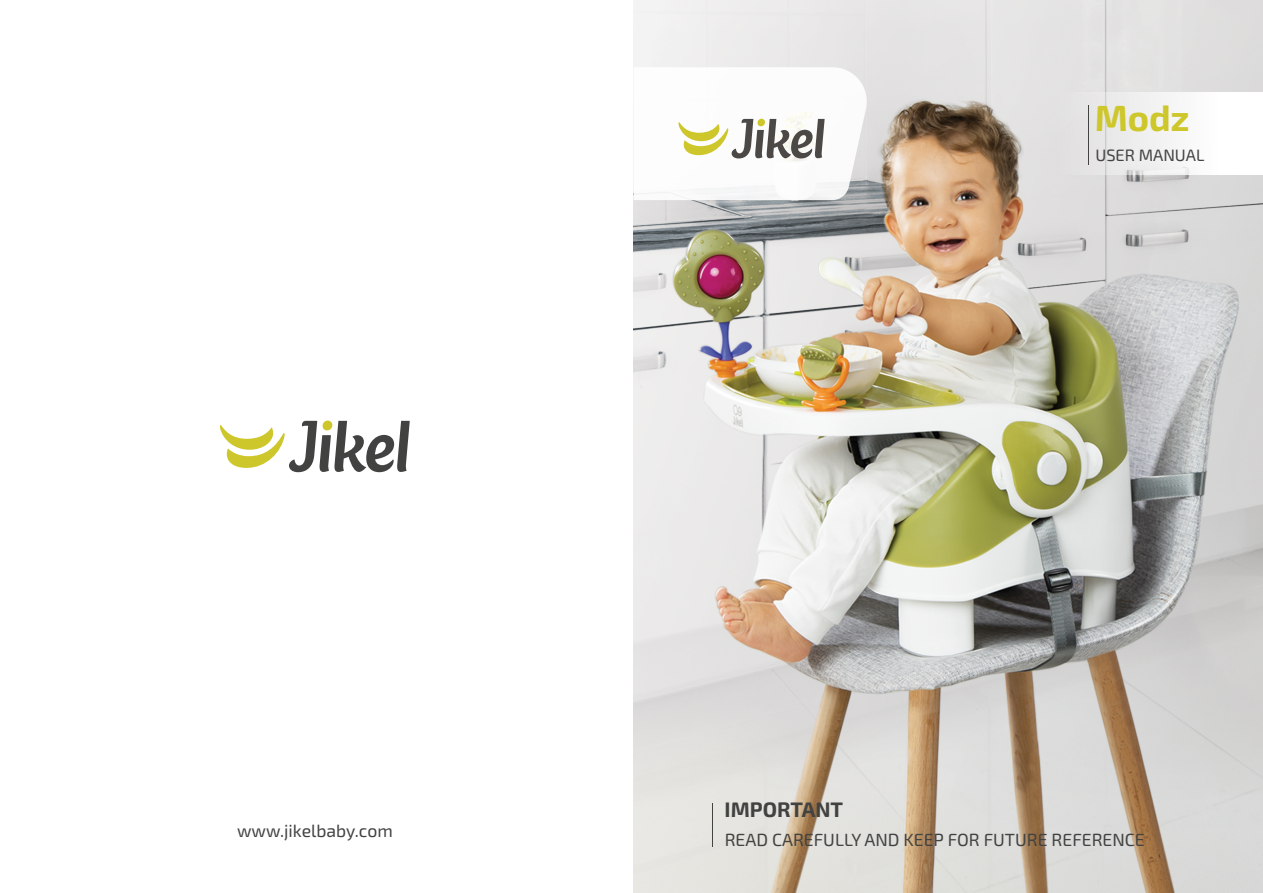
<style>
.page{position:relative;width:1263px;height:893px;background:#fff}
.page>*{position:absolute;margin:0;border:0;box-sizing:border-box;transform-origin:0 0}
.t1{font:700 36.45px "Exo 2";color:#cdc72b}
.t2{font:700 21px "Exo 2";color:#424241}
.t3{font:17.55px "Exo 2";color:#424241}
.t4{font:16.5px "Exo 2";color:#424241}
</style>
<div class="page">
<img style="left:634px;top:0;width:629px;height:893px">
<svg style="left:220px;top:421px;width:190px;height:51px"></svg>
<div style="left:323px;top:421px;width:9px;height:9px;background:#cdc72b;border-radius:50%"></div>
<hr style="left:712px;top:803px;width:1px;height:43px;background:#424241">
<svg style="left:634px;top:67px;width:233px;height:133px"></svg>
<div style="left:757px;top:119px;width:8px;height:7px;background:#cdc72b;border-radius:50%"></div>
<div style="left:1053px;top:92px;width:210px;height:83px;background:linear-gradient(to right,#e0dfde,#fff)"></div>
<hr style="left:1088px;top:105px;width:1px;height:59px;background:#424241">
<h1 class="t1" style="left:1095px;top:97px;width:96px">Modz</h1>
<p class="t4" style="left:1095px;top:145px;width:111px">USER MANUAL</p>
<p class="t2" style="left:724px;top:797px;width:120px">IMPORTANT</p>
<p class="t3" style="left:237px;top:821px;width:157px">www.jikelbaby.com</p>
<p class="t3" style="left:725px;top:829px;width:422px">READ CAREFULLY AND KEEP FOR FUTURE REFERENCE</p>
</div>
